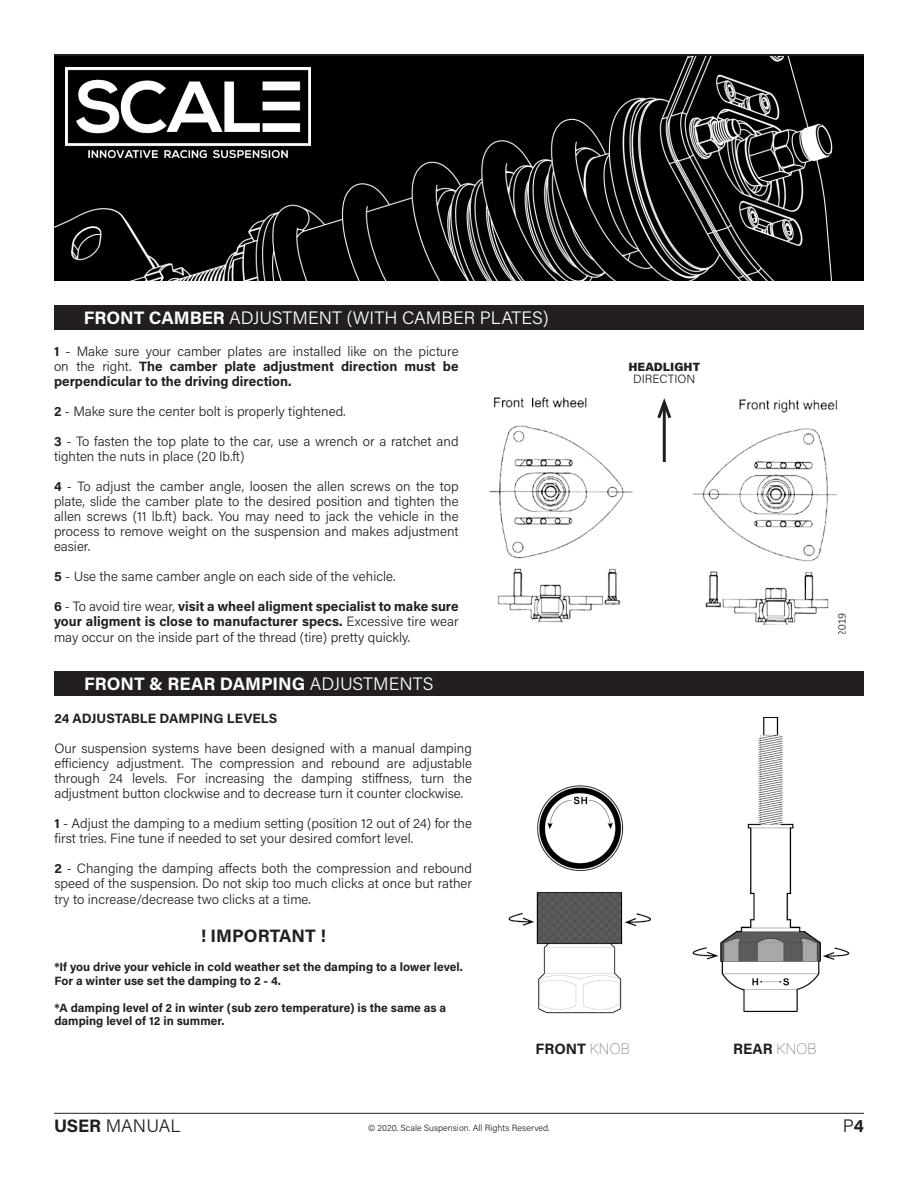
<style>
.page{position:relative;width:918px;height:1188px;background:#fff}
.page>*{position:absolute;margin:0;border:0;box-sizing:border-box;transform-origin:0 0}
.t1{font:75px "American Purpose";color:#231f20}
.t2{font:700 66px "Arial Narrow";color:#231f20}
.t3{font:30px "Arial Narrow";color:#231f20}
.t4{font:300 18px "Acumin Pro";color:#fff}
.t5{font:700 18px "Acumin Pro";color:#fff}
.t6{font:300 18px "Acumin Pro";color:#231f20}
.t7{font:700 18px "Acumin Pro";color:#231f20}
.t8{font:700 15px "Acumin Pro";letter-spacing:.005em;color:#231f20}
.t9{font:300 13.5px/15px "Acumin Pro";color:#231f20;text-align:justify}
.t10{font:700 13.5px/15px "Acumin Pro";color:#231f20;text-align:justify}
.t11{font:700 12px/13.5px "Acumin Pro";color:#231f20}
.t12{font:900 12px "Acumin Pro";color:#231f20}
.t13{font:300 12px "Acumin Pro";color:#231f20}
.t14{font:300 9px "Acumin Pro";color:#231f20}
.t15{font:300 9px "Calibri";color:#231f20}
.s1{font-weight:700}
.s2{font-weight:300}
.s3{font-weight:100}
</style>
<div class="page">
<hr style="left:54px;top:1113px;width:810px;height:1px;background:#231f20">
<img style="left:54px;top:57px;width:810px;height:224px">
<img style="left:66px;top:67px;width:245px;height:91px">
<div style="left:54px;top:305px;width:810px;height:25px;background:#231f20"></div>
<div style="left:54px;top:671px;width:810px;height:25px;background:#231f20"></div>
<img style="left:489px;top:397px;width:357px;height:236px">
<hr style="left:663px;top:402px;width:3px;height:60px;background:#231f20">
<svg style="left:655px;top:397px;width:19px;height:25px"></svg>
<img style="left:508px;top:785px;width:143px;height:229px">
<img style="left:692px;top:717px;width:158px;height:295px">
<p class="t4" style="left:84px;top:305px;width:466px"><span class="s1">FRONT CAMBER</span> ADJUSTMENT (WITH CAMBER PLATES)</p>
<p class="t10" style="left:54px;top:343px;width:406px">1 <span class="s2">- Make sure your camber plates are installed like on the picture on the right.</span> The camber plate adjustment direction must be perpendicular to the driving direction.</p>
<p class="t9" style="left:54px;top:403px;width:293px"><span class="s1">2</span> - Make sure the center bolt is properly tightened.</p>
<p class="t9" style="left:54px;top:433px;width:406px"><span class="s1">3</span> - To fasten the top plate to the car, use a wrench or a ratchet and tighten the nuts in place (20 lb.ft)</p>
<p class="t9" style="left:54px;top:478px;width:406px"><span class="s1">4</span> - To adjust the camber angle, loosen the allen screws on the top plate, slide the camber plate to the desired position and tighten the allen screws (11 lb.ft) back. You may need to jack the vehicle in the process to remove weight on the suspension and makes adjustment easier.</p>
<p class="t9" style="left:54px;top:568px;width:343px"><span class="s1">5</span> - Use the same camber angle on each side of the vehicle.</p>
<p class="t9" style="left:54px;top:598px;width:406px;line-height:15.6px"><span class="s1">6</span> - To avoid tire wear, <span class="s1">visit a wheel aligment specialist to make sure your aligment is close to manufacturer specs.</span> Excessive tire wear may occur on the inside part of the thread (tire) pretty quickly.</p>
<p class="t5" style="left:84px;top:671px;width:351px">FRONT &amp; REAR DAMPING <span class="s2">ADJUSTMENTS</span></p>
<h1 class="t1" style="left:108px;top:475px;width:396px">USER MANUAL</h1>
<h2 class="t2" style="left:92px;top:525px;width:401px">USER MANUAL</h2>
<h3 class="t3" style="left:92px;top:595px;width:270px">SUBARU APPLICATION</h3>
<p class="t10" style="left:54px;top:710px;width:225px">24 ADJUSTABLE DAMPING LEVELS</p>
<p class="t9" style="left:54px;top:740px;width:419px">Our suspension systems have been designed with a manual damping efficiency adjustment. The compression and rebound are adjustable through 24 levels. For increasing the damping stiffness, turn the adjustment button clockwise and to decrease turn it counter clockwise.</p>
<p class="t9" style="left:54px;top:815px;width:419px"><span class="s1">1</span> - Adjust the damping to a medium setting (position 12 out of 24) for the first tries. Fine tune if needed to set your desired comfort level.</p>
<p class="t9" style="left:54px;top:860px;width:419px;line-height:15.6px"><span class="s1">2</span> - Changing the damping affects both the compression and rebound speed of the suspension. Do not skip too much clicks at once but rather try to increase/decrease two clicks at a time.</p>
<p class="t7" style="left:200px;top:923px;width:127px">! IMPORTANT !</p>
<p class="t11" style="left:54px;top:960px;width:410px">*If you drive your vehicle in cold weather set the damping to a lower level.<br>For a winter use set the damping to 2 - 4.</p>
<p class="t11" style="left:54px;top:1000px;width:393px">*A damping level of 2 in winter (sub zero temperature) is the same as a damping level of 12 in summer.</p>
<p class="t12" style="left:628px;top:358px;width:73px">HEADLIGHT</p>
<p class="t13" style="left:633px;top:370px;width:64px">DIRECTION</p>
<p class="t8" style="left:535px;top:1038px;width:96px">FRONT <span class="s3">KNOB</span></p>
<p class="t8" style="left:733px;top:1038px;width:85px">REAR <span class="s3">KNOB</span></p>
<h3 class="t6" style="left:54px;top:1114px;width:128px"><span class="s1">USER</span> MANUAL</h3>
<p class="t14" style="left:368px;top:1121px;width:183px">© 2020. Scale Suspension. All Rights Reserved.</p>
<h3 class="t6" style="left:843px;top:1114px;width:23px">P<span class="s1">4</span></h3>
<p class="t15" style="left:386px;top:1118px;width:148px">©2019. Airdynamiks. All Rights Reserved</p>
</div>
